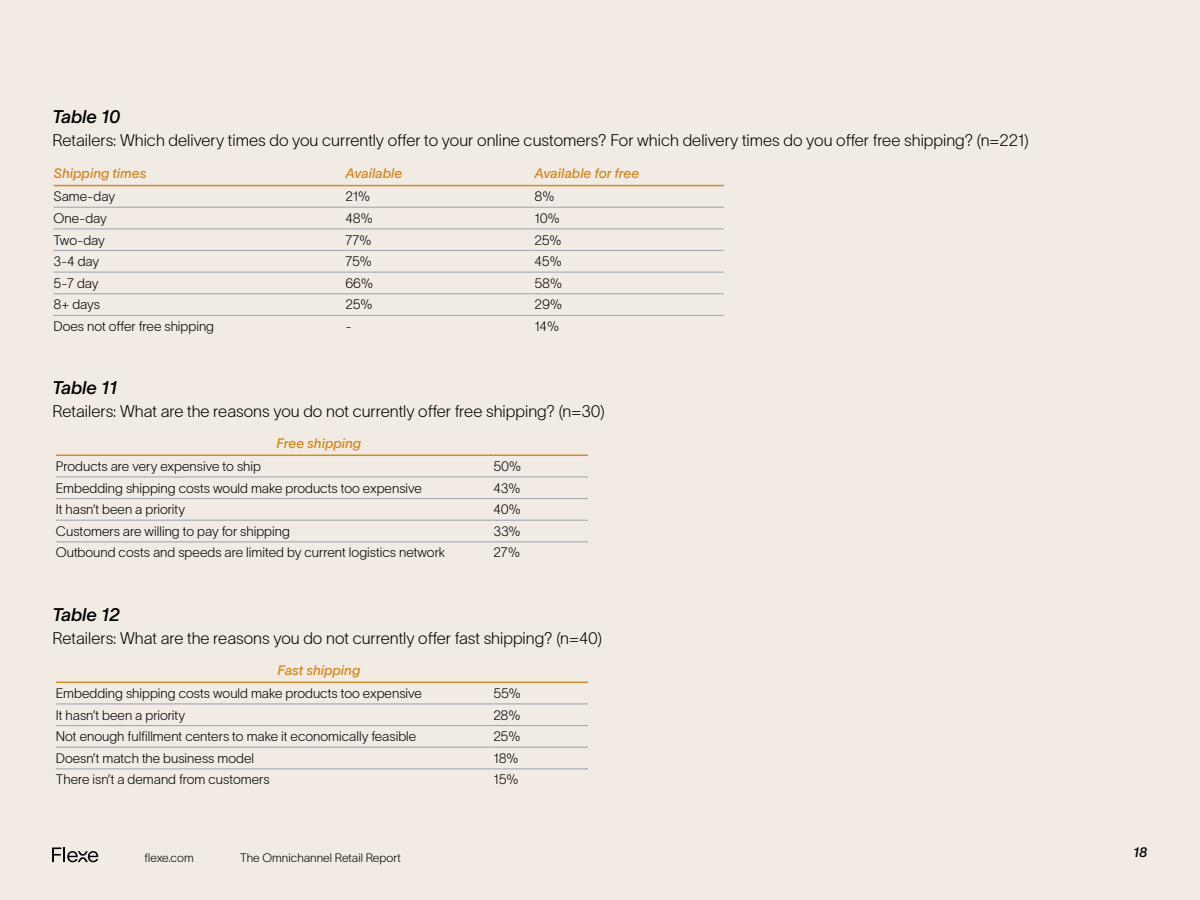
<style>
.page{position:relative;width:1200px;height:900px;background:#f2ebe4}
.page>*{position:absolute;margin:0;border:0;box-sizing:border-box;transform-origin:0 0}
.t1{font:italic 18px "TWK Lausanne 500";color:#000}
.t2{font:16.5px "TWK Lausanne 150";color:#000}
.t3{font:13.5px "TWK Lausanne 150";color:#000}
.t4{font:italic 13.5px "TWK Lausanne 500";color:#cf8c29}
.t5{font:italic 13.5px "TWK Lausanne 500";color:#000}
.t6{font:12px "TWK Lausanne 150";color:#000}
</style>
<div class="page">
<svg style="left:52px;top:847px;width:46px;height:15px"></svg>
<hr style="left:54px;top:185px;width:291px;height:1px;background:#cf8c29">
<hr style="left:345px;top:185px;width:190px;height:1px;background:#cf8c29">
<hr style="left:535px;top:185px;width:189px;height:1px;background:#cf8c29">
<hr style="left:54px;top:207px;width:291px;height:1px;background:#a3aab3">
<hr style="left:345px;top:207px;width:190px;height:1px;background:#a3aab3">
<hr style="left:535px;top:207px;width:189px;height:1px;background:#a3aab3">
<hr style="left:54px;top:228px;width:291px;height:1px;background:#a3aab3">
<hr style="left:345px;top:228px;width:190px;height:1px;background:#a3aab3">
<hr style="left:535px;top:228px;width:189px;height:1px;background:#a3aab3">
<hr style="left:54px;top:250px;width:291px;height:1px;background:#a3aab3">
<hr style="left:345px;top:250px;width:190px;height:1px;background:#a3aab3">
<hr style="left:535px;top:250px;width:189px;height:1px;background:#a3aab3">
<hr style="left:54px;top:272px;width:291px;height:1px;background:#a3aab3">
<hr style="left:345px;top:272px;width:190px;height:1px;background:#a3aab3">
<hr style="left:535px;top:272px;width:189px;height:1px;background:#a3aab3">
<hr style="left:54px;top:293px;width:291px;height:1px;background:#a3aab3">
<hr style="left:345px;top:293px;width:190px;height:1px;background:#a3aab3">
<hr style="left:535px;top:293px;width:189px;height:1px;background:#a3aab3">
<hr style="left:54px;top:315px;width:291px;height:1px;background:#a3aab3">
<hr style="left:345px;top:315px;width:190px;height:1px;background:#a3aab3">
<hr style="left:535px;top:315px;width:189px;height:1px;background:#a3aab3">
<hr style="left:56px;top:455px;width:437px;height:1px;background:#cf8c29">
<hr style="left:493px;top:455px;width:95px;height:1px;background:#cf8c29">
<hr style="left:56px;top:476px;width:437px;height:1px;background:#a3aab3">
<hr style="left:493px;top:476px;width:95px;height:1px;background:#a3aab3">
<hr style="left:56px;top:498px;width:437px;height:1px;background:#a3aab3">
<hr style="left:493px;top:498px;width:95px;height:1px;background:#a3aab3">
<hr style="left:56px;top:520px;width:437px;height:1px;background:#a3aab3">
<hr style="left:493px;top:520px;width:95px;height:1px;background:#a3aab3">
<hr style="left:56px;top:541px;width:437px;height:1px;background:#a3aab3">
<hr style="left:493px;top:541px;width:95px;height:1px;background:#a3aab3">
<hr style="left:56px;top:682px;width:437px;height:1px;background:#cf8c29">
<hr style="left:493px;top:682px;width:95px;height:1px;background:#cf8c29">
<hr style="left:56px;top:703px;width:437px;height:1px;background:#a3aab3">
<hr style="left:493px;top:703px;width:95px;height:1px;background:#a3aab3">
<hr style="left:56px;top:725px;width:437px;height:1px;background:#a3aab3">
<hr style="left:493px;top:725px;width:95px;height:1px;background:#a3aab3">
<hr style="left:56px;top:747px;width:437px;height:1px;background:#a3aab3">
<hr style="left:493px;top:747px;width:95px;height:1px;background:#a3aab3">
<hr style="left:56px;top:768px;width:437px;height:1px;background:#a3aab3">
<hr style="left:493px;top:768px;width:95px;height:1px;background:#a3aab3">
<h1 class="t1" style="left:52px;top:104px;width:69px">Table 10</h1>
<p class="t2" style="left:52px;top:128px;width:978px">Retailers: Which delivery times do you currently offer to your online customers? For which delivery times do you offer free shipping? (n=221)</p>
<p class="t4" style="left:54px;top:164px;width:94px">Shipping times</p>
<p class="t4" style="left:345px;top:164px;width:58px">Available</p>
<p class="t4" style="left:535px;top:164px;width:106px">Available for free</p>
<p class="t3" style="left:54px;top:187px;width:63px">Same-day</p>
<p class="t3" style="left:345px;top:187px;width:26px">21%</p>
<p class="t3" style="left:535px;top:187px;width:21px">8%</p>
<p class="t3" style="left:54px;top:209px;width:55px">One-day</p>
<p class="t3" style="left:345px;top:209px;width:29px">48%</p>
<p class="t3" style="left:535px;top:209px;width:27px">10%</p>
<p class="t3" style="left:54px;top:230px;width:53px">Two-day</p>
<p class="t3" style="left:345px;top:230px;width:28px">77%</p>
<p class="t3" style="left:535px;top:230px;width:29px">25%</p>
<p class="t3" style="left:54px;top:252px;width:47px">3-4 day</p>
<p class="t3" style="left:345px;top:252px;width:28px">75%</p>
<p class="t3" style="left:535px;top:252px;width:29px">45%</p>
<p class="t3" style="left:54px;top:273px;width:47px">5-7 day</p>
<p class="t3" style="left:345px;top:273px;width:29px">66%</p>
<p class="t3" style="left:535px;top:273px;width:29px">58%</p>
<p class="t3" style="left:54px;top:295px;width:48px">8+ days</p>
<p class="t3" style="left:345px;top:295px;width:29px">25%</p>
<p class="t3" style="left:535px;top:295px;width:29px">29%</p>
<p class="t3" style="left:54px;top:317px;width:162px">Does not offer free shipping</p>
<p class="t3" style="left:345px;top:317px;width:8px">-</p>
<p class="t3" style="left:535px;top:317px;width:26px">14%</p>
<h1 class="t1" style="left:52px;top:375px;width:66px">Table 11</h1>
<p class="t2" style="left:52px;top:399px;width:554px">Retailers: What are the reasons you do not currently offer free shipping? (n=30)</p>
<p class="t4" style="left:277px;top:433px;width:86px">Free shipping</p>
<p class="t3" style="left:56px;top:457px;width:207px">Products are very expensive to ship</p>
<p class="t3" style="left:493px;top:457px;width:29px">50%</p>
<p class="t3" style="left:56px;top:478px;width:368px">Embedding shipping costs would make products too expensive</p>
<p class="t3" style="left:493px;top:478px;width:29px">43%</p>
<p class="t3" style="left:56px;top:500px;width:131px">It hasn’t been a priority</p>
<p class="t3" style="left:493px;top:500px;width:29px">40%</p>
<p class="t3" style="left:56px;top:522px;width:236px">Customers are willing to pay for shipping</p>
<p class="t3" style="left:493px;top:522px;width:29px">33%</p>
<p class="t3" style="left:56px;top:543px;width:391px">Outbound costs and speeds are limited by current logistics network</p>
<p class="t3" style="left:493px;top:543px;width:28px">27%</p>
<h1 class="t1" style="left:52px;top:602px;width:69px">Table 12</h1>
<p class="t2" style="left:52px;top:626px;width:551px">Retailers: What are the reasons you do not currently offer fast shipping? (n=40)</p>
<p class="t4" style="left:277px;top:660px;width:84px">Fast shipping</p>
<p class="t3" style="left:56px;top:684px;width:368px">Embedding shipping costs would make products too expensive</p>
<p class="t3" style="left:493px;top:684px;width:29px">55%</p>
<p class="t3" style="left:56px;top:705px;width:131px">It hasn’t been a priority</p>
<p class="t3" style="left:493px;top:705px;width:29px">28%</p>
<p class="t3" style="left:56px;top:727px;width:362px">Not enough fulfillment centers to make it economically feasible</p>
<p class="t3" style="left:493px;top:727px;width:29px">25%</p>
<p class="t3" style="left:56px;top:749px;width:200px">Doesn’t match the business model</p>
<p class="t3" style="left:493px;top:749px;width:27px">18%</p>
<p class="t3" style="left:56px;top:770px;width:215px">There isn’t a demand from customers</p>
<p class="t3" style="left:493px;top:770px;width:27px">15%</p>
<p class="t6" style="left:145px;top:850px;width:51px">flexe.com</p>
<p class="t6" style="left:240px;top:850px;width:162px">The Omnichannel Retail Report</p>
<p class="t5" style="left:1133px;top:843px;width:16px">18</p>
</div>
